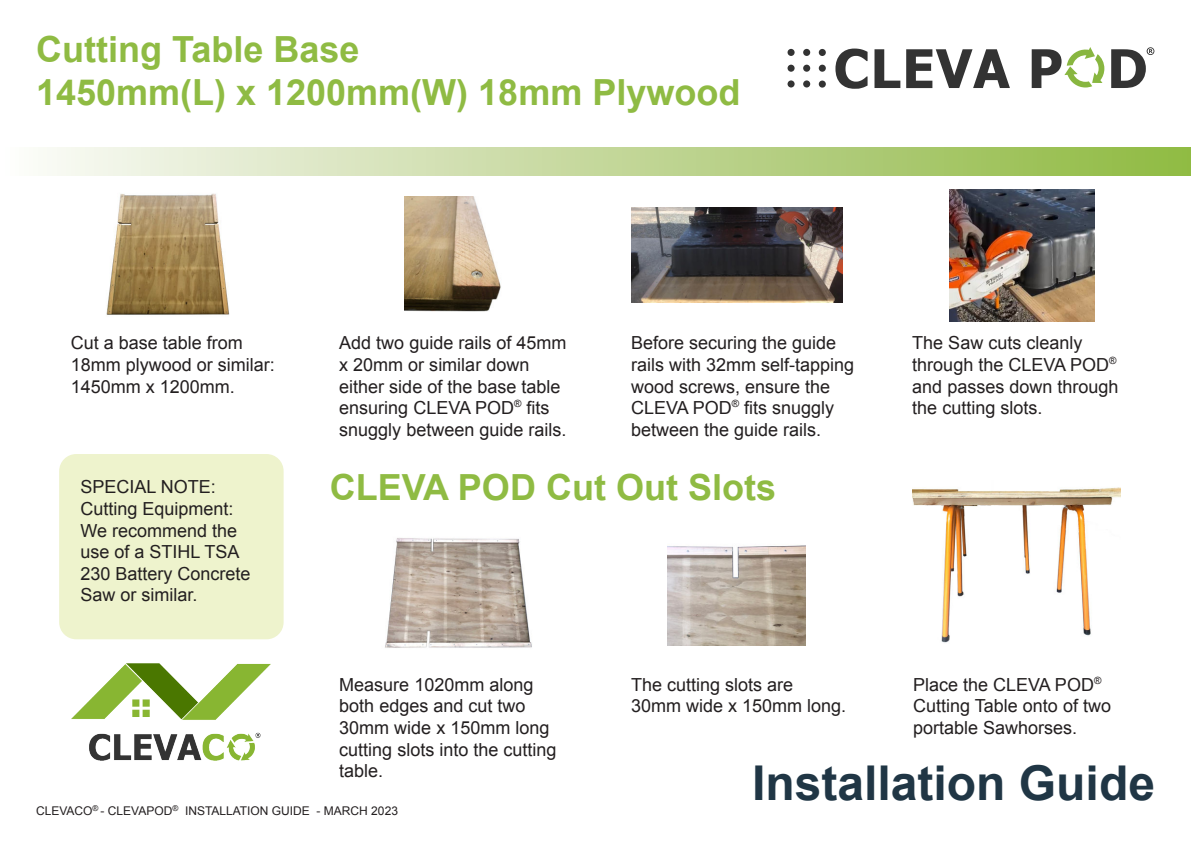
<style>
.page{position:relative;width:1191px;height:842px;background:#fff}
.page>*{position:absolute;margin:0;border:0;box-sizing:border-box;transform-origin:0 0}
.t1{font:700 48px "Arial";color:#203645}
.t2{font:700 36px/43.2px "Arial";color:#8fbb43}
.t3{font:18px/21.6px "Arial";color:#231f20}
.t4{font:12px "Arial";color:#231f20}
</style>
<div class="page">
<img style="left:385px;top:538px;width:147px;height:110px">
<img style="left:912px;top:487px;width:208px;height:156px">
<img style="left:405px;top:196px;width:96px;height:116px">
<img style="left:668px;top:545px;width:138px;height:101px">
<img style="left:106px;top:193px;width:124px;height:122px">
<div style="left:1px;top:147px;width:1189px;height:29px;background:linear-gradient(to right,#fbfaf9,#8fb841)"></div>
<img style="left:949px;top:189px;width:145px;height:132px">
<div style="left:59px;top:454px;width:224px;height:185px;background:#eef3cd;border-radius:17px"></div>
<img style="left:72px;top:664px;width:199px;height:96px">
<svg style="left:835px;top:49px;width:32px;height:40px"></svg>
<svg style="left:874px;top:49px;width:26px;height:39px"></svg>
<svg style="left:906px;top:49px;width:104px;height:39px"></svg>
<div style="left:787px;top:49px;width:7px;height:7px;background:#333;border-radius:50%"></div>
<div style="left:787px;top:80px;width:7px;height:8px;background:#333;border-radius:50%"></div>
<div style="left:787px;top:65px;width:7px;height:7px;background:#333;border-radius:50%"></div>
<div style="left:803px;top:49px;width:7px;height:7px;background:#333;border-radius:50%"></div>
<div style="left:803px;top:80px;width:7px;height:8px;background:#333;border-radius:50%"></div>
<div style="left:803px;top:65px;width:7px;height:7px;background:#333;border-radius:50%"></div>
<div style="left:818px;top:49px;width:8px;height:7px;background:#333;border-radius:50%"></div>
<div style="left:818px;top:81px;width:8px;height:7px;background:#333;border-radius:50%"></div>
<div style="left:818px;top:65px;width:8px;height:7px;background:#333;border-radius:50%"></div>
<svg style="left:1031px;top:47px;width:73px;height:41px"></svg>
<svg style="left:1111px;top:47px;width:43px;height:41px"></svg>
<img style="left:631px;top:208px;width:211px;height:95px">
<h2 class="t2" style="left:36px;top:31px;width:706px">Cutting Table Base<br>1450mm(L) x 1200mm(W) 18mm Plywood</h2>
<p class="t3" style="left:71px;top:334px;width:206px">Cut a base table from<br>18mm plywood or similar:<br>1450mm x 1200mm.</p>
<p class="t3" style="left:339px;top:334px;width:229px">Add two guide rails of 45mm x 20mm or similar down either side of the base table ensuring CLEVA POD<sup>®</sup> fits snuggly between guide rails.</p>
<p class="t3" style="left:631px;top:334px;width:225px">Before securing the guide rails with 32mm self-tapping wood screws, ensure the<br>CLEVA POD<sup>®</sup> fits snuggly between the guide rails.</p>
<p class="t3" style="left:80px;top:478px;width:172px">SPECIAL NOTE:<br>Cutting Equipment:<br>We recommend the use of a STIHL TSA<br>230 Battery Concrete<br>Saw or similar.</p>
<h2 class="t2" style="left:330px;top:469px;width:448px">CLEVA POD Cut Out Slots</h2>
<p class="t3" style="left:912px;top:334px;width:208px">The Saw cuts cleanly through the CLEVA POD<sup>® </sup>and passes down through the cutting slots.</p>
<p class="t3" style="left:339px;top:675px;width:219px">Measure 1020mm along both edges and cut two<br>30mm wide x 150mm long cutting slots into the cutting table.</p>
<p class="t3" style="left:631px;top:675px;width:217px">The cutting slots are<br>30mm wide x 150mm long.</p>
<p class="t3" style="left:913px;top:675px;width:199px">Place the CLEVA POD<sup>®<br></sup>Cutting Table onto of two portable Sawhorses.</p>
<h1 class="t1" style="left:752px;top:765px;width:404px">Installation Guide</h1>
<p class="t4" style="left:36px;top:806px;width:363px">CLEVACO<sup>®</sup> - CLEVAPOD<sup>®</sup> INSTALLATION GUIDE - MARCH 2023</p>
</div>
